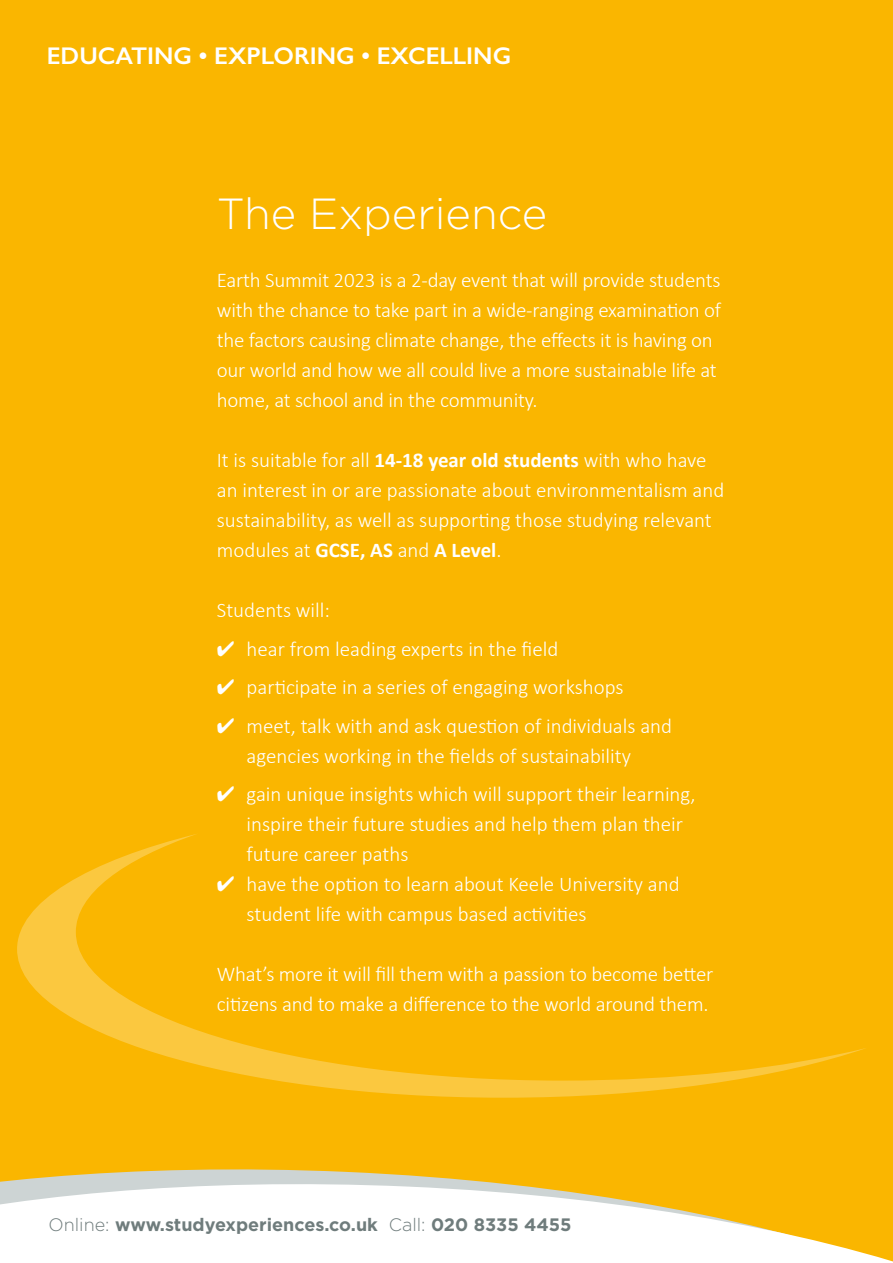
<style>
.page{position:relative;width:893px;height:1263px;background:#fff}
.page>*{position:absolute;margin:0;border:0;box-sizing:border-box;transform-origin:0 0}
.t1{font:300 43.5px "Gotham";color:#fff}
.t2{font:600 24.3px "Gill Sans";color:#fff}
.t3{font:300 21px/30px "Calibri";color:#fff}
.t4{font:700 18px "Gotham";color:#6f7c7c}
.s1{font-weight:700}
.s2{font-weight:300}
</style>
<div class="page">
<div style="left:0;top:0;width:893px;height:1153px;background:#fab600"></div>
<div style="left:0;top:1153px;width:893px;height:15px;background:#fab600"></div>
<svg style="left:0;top:1168px;width:893px;height:94px"></svg>
<svg style="left:17px;top:833px;width:850px;height:265px;fill:#fab600"></svg>
<p class="t2" style="left:47px;top:41px;width:466px">EDUCATING • EXPLORING • EXCELLING</p>
<h1 class="t1" style="left:217px;top:190px;width:332px">The Experience</h1>
<p class="t3" style="left:217px;top:265px;width:506px">Earth Summit 2023 is a 2-day event that will provide students with the chance to take part in a wide-ranging examination of the factors causing climate change, the effects it is having on our world and how we all could live a more sustainable life at home, at school and in the community.</p>
<p class="t3" style="left:217px;top:445px;width:509px">It is suitable for all <span class="s1">14-18 year old students</span> with who have an interest in or are passionate about environmentalism and sustainability, as well as supporting those studying relevant modules at <span class="s1">GCSE, AS</span> and <span class="s1">A Level</span>.</p>
<p class="t3" style="left:217px;top:595px;width:115px">Students will:</p>
<p class="t3" style="left:217px;top:633px;width:343px">✔ hear from leading experts in the field</p>
<p class="t3" style="left:217px;top:672px;width:408px">✔ participate in a series of engaging workshops</p>
<p class="t3" style="left:217px;top:710px;width:457px;text-align:center">✔ meet, talk with and ask question of individuals and agencies working in the fields of sustainability</p>
<p class="t3" style="left:247px;top:779px;width:451px;text-indent:-30px">✔ gain unique insights which will support their learning, inspire their future studies and help them plan their future career paths</p>
<p class="t3" style="left:247px;top:869px;width:434px;text-indent:-30px">✔ have the option to learn about Keele University and student life with campus based activities</p>
<p class="t3" style="left:217px;top:959px;width:498px">What’s more it will fill them with a passion to become better citizens and to make a difference to the world around them.</p>
<p class="t4" style="left:48px;top:1214px;width:525px"><span class="s2">Online:</span> www.studyexperiences.co.uk <span class="s2">Call:</span> 020 8335 4455</p>
</div>
